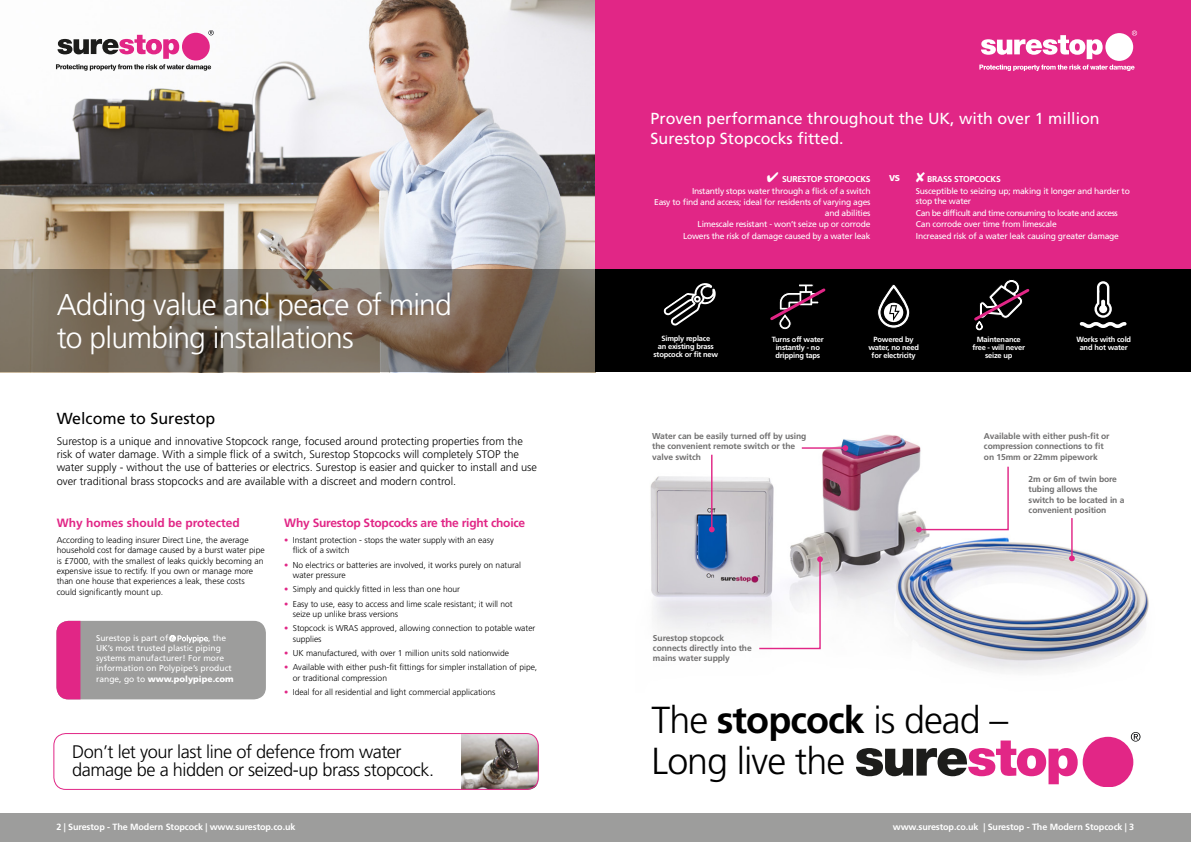
<style>
.page{position:relative;width:1191px;height:842px;background:#fff}
.page>*{position:absolute;margin:0;border:0;box-sizing:border-box;transform-origin:0 0}
.t1{font:300 37.6px/41.4px "Frutiger LT";letter-spacing:-.025em;color:#000}
.t2{font:300 30px/33px "Frutiger LT";letter-spacing:-.025em;color:#fff}
.t3{font:300 18.2px/18.2px "Frutiger LT";letter-spacing:-.025em;color:#000}
.t4{font:16px/19.2px "Frutiger LT";color:#fff}
.t5{font:16px "Frutiger LT";color:#000}
.t6{font:700 12px "Frutiger LT";letter-spacing:-.02em;color:#e12686}
.t7{font:700 12px "Frutiger LT";color:#e12686}
.t8{font:300 11px/13.2px "Frutiger LT";color:#000}
.t9{font:700 9px "Frutiger LT";letter-spacing:-.01em;color:#fff}
.t10{font:300 8.6px/10.3px "Frutiger LT";color:#000}
.t11{font:300 8.5px/10.2px "Frutiger LT";color:#000}
.t12{font:8.5px/11.6px "Frutiger LT";letter-spacing:-.025em;color:#fff;text-align:right}
.t13{font:700 8.5px/10.2px "Frutiger LT";letter-spacing:-.01em;color:#706f6f}
.t14{font:8.5px/10.2px "Frutiger LT";color:#fff}
.t15{font:900 8.5px "Frutiger LT";color:#fff}
.t16{font:700 7.5px/8px "Frutiger LT";letter-spacing:-.025em;color:#fff;text-align:center}
.s1{font-weight:900}
.s2{color:#e12686}
.s3{font-weight:700}
</style>
<div class="page">
<img style="left:0;top:0;width:595px;height:269px">
<img style="left:461px;top:735px;width:78px;height:55px">
<div style="left:53px;top:733px;width:486px;height:57px;border:1px solid #e12686;border-radius:12px"></div>
<div style="left:595px;top:0;width:596px;height:269px;background:#e12686"></div>
<svg style="left:0;top:269px;width:595px;height:103px;background:#776b5d"></svg>
<svg style="left:56px;top:30px;width:158px;height:41px"></svg>
<div style="left:0;top:814px;width:1191px;height:28px;background:#9d9d9c"></div>
<svg style="left:981px;top:35px;width:121px;height:24px"></svg>
<div style="left:1105px;top:33px;width:28px;height:28px;background:#fff;border-radius:50%"></div>
<svg style="left:1131px;top:30px;width:6px;height:6px"></svg>
<svg style="left:979px;top:65px;width:155px;height:6px"></svg>
<img style="left:650px;top:434px;width:499px;height:237px">
<svg style="left:916px;top:465px;width:93px;height:67px"></svg>
<hr style="left:711px;top:455px;width:1px;height:74px;background:#e12686">
<svg style="left:709px;top:527px;width:5px;height:5px"></svg>
<svg style="left:856px;top:732px;width:284px;height:55px"></svg>
<hr style="left:801px;top:447px;width:44px;height:2px;background:#e12686">
<svg style="left:842px;top:445px;width:6px;height:6px"></svg>
<hr style="left:1071px;top:518px;width:1px;height:40px;background:#e12686">
<svg style="left:1069px;top:555px;width:5px;height:6px"></svg>
<svg style="left:758px;top:556px;width:65px;height:94px"></svg>
<div style="left:56px;top:621px;width:210px;height:78px;background:#9d9d9c;border-radius:12px"></div>
<svg style="left:56px;top:621px;width:24px;height:78px;background:#e12f8a"></svg>
<svg style="left:170px;top:635px;width:38px;height:8px"></svg>
<div style="left:595px;top:269px;width:596px;height:103px;background:#000"></div>
<svg style="left:663px;top:283px;width:53px;height:43px"></svg>
<svg style="left:877px;top:284px;width:33px;height:45px"></svg>
<svg style="left:974px;top:279px;width:56px;height:52px"></svg>
<svg style="left:770px;top:284px;width:56px;height:46px"></svg>
<svg style="left:1079px;top:281px;width:47px;height:47px"></svg>
<h2 class="t2" style="left:57px;top:289px;width:397px">Adding value and peace of mind to plumbing installations</h2>
<h3 class="t5" style="left:57px;top:409px;width:160px">Welcome to Surestop</h3>
<p class="t8" style="left:57px;top:435px;width:482px">Surestop is a unique and innovative Stopcock range, focused around protecting properties from the risk of water damage. With a simple flick of a switch, Surestop Stopcocks will completely STOP the water supply - without the use of batteries or electrics. Surestop is easier and quicker to install and use over traditional brass stopcocks and are available with a discreet and modern control.</p>
<h3 class="t7" style="left:57px;top:516px;width:185px">Why homes should be protected</h3>
<p class="t10" style="left:57px;top:535px;width:210px">According to leading insurer Direct Line, the average household cost for damage caused by a burst water pipe is £7000, with the smallest of leaks quickly becoming an expensive issue to rectify. If you own or manage more than one house that experiences a leak, these costs could significantly mount up.</p>
<p class="t14" style="left:96px;top:633px;width:74px">Surestop is part of</p>
<p class="t14" style="left:96px;top:633px;width:139px;text-indent:112px">, the<br>UK’s most trusted plastic piping systems manufacturer! For more information on Polypipe’s product range, go to <span class="s1">www.polypipe.com</span></p>
<h3 class="t6" style="left:284px;top:516px;width:242px">Why Surestop Stopcocks are the right choice</h3>
<p class="t11" style="left:293px;top:535px;width:203px;text-indent:-8px"><span class="s2">•</span> Instant protection - stops the water supply with an easy flick of a switch</p>
<p class="t11" style="left:293px;top:560px;width:230px;text-indent:-8px"><span class="s2">•</span> No electrics or batteries are involved, it works purely on natural water pressure</p>
<p class="t11" style="left:284px;top:584px;width:177px"><span class="s2">•</span> Simply and quickly fitted in less than one hour</p>
<p class="t11" style="left:293px;top:599px;width:221px;text-indent:-8px"><span class="s2">•</span> Easy to use, easy to access and lime scale resistant; it will not seize up unlike brass versions</p>
<p class="t11" style="left:293px;top:623px;width:244px;text-indent:-8px"><span class="s2">•</span> Stopcock is WRAS approved, allowing connection to potable water supplies</p>
<p class="t11" style="left:284px;top:648px;width:226px"><span class="s2">•</span> UK manufactured, with over 1 million units sold nationwide</p>
<p class="t11" style="left:293px;top:662px;width:246px;text-indent:-8px"><span class="s2">•</span> Available with either push-fit fittings for simpler installation of pipe, or traditional compression</p>
<p class="t11" style="left:284px;top:687px;width:213px"><span class="s2">•</span> Ideal for all residential and light commercial applications</p>
<h3 class="t3" style="left:72px;top:743px;width:363px">Don’t let your last line of defence from water damage be a hidden or seized-up brass stopcock.</h3>
<h3 class="t4" style="left:650px;top:109px;width:450px">Proven performance throughout the UK, with over 1 million<br>Surestop Stopcocks fitted.</h3>
<p class="t12" style="left:654px;top:173px;width:218px">✔ <span class="s3">SURESTOP STOPCOCKS<br></span>Instantly stops water through a flick of a switch<br>Easy to find and access; ideal for residents of varying ages</p>
<p class="t12" style="left:683px;top:207px;width:189px">and abilities<br>Limescale resistant - won’t seize up or corrode<br>Lowers the risk of damage caused by a water leak</p>
<p class="t12" style="left:916px;top:173px;width:215px;text-align:left">✘ <span class="s3">BRASS STOPCOCKS<br></span>Susceptible to seizing up; making it longer and harder to</p>
<p class="t12" style="left:916px;top:195px;width:204px;text-align:left">stop the water<br>Can be difficult and time consuming to locate and access Can corrode over time from limescale<br>Increased risk of a water leak causing greater damage</p>
<p class="t15" style="left:889px;top:173px;width:13px">VS</p>
<p class="t16" style="left:653px;top:334px;width:66px">Simply replace<br>an existing brass stopcock or fit new</p>
<p class="t16" style="left:972px;top:335px;width:54px">Maintenance free - will never seize up</p>
<p class="t16" style="left:1076px;top:335px;width:56px">Works with cold and hot water</p>
<p class="t16" style="left:772px;top:335px;width:53px">Turns off water instantly - no dripping taps</p>
<p class="t16" style="left:868px;top:335px;width:52px">Powered by water, no need for electricity</p>
<p class="t13" style="left:652px;top:431px;width:156px">Water can be easily turned off by using the convenient remote switch or the valve switch</p>
<p class="t13" style="left:984px;top:431px;width:127px">Available with either push-fit or compression connections to fit on 15mm or 22mm pipework</p>
<p class="t13" style="left:1028px;top:474px;width:97px">2m or 6m of twin bore tubing allows the switch to be located in a convenient position</p>
<p class="t13" style="left:653px;top:633px;width:100px">Surestop stopcock connects directly into the mains water supply</p>
<h1 class="t1" style="left:651px;top:699px;width:358px">The <span class="s3">stopcock</span> is dead –<br>Long live the</h1>
<p class="t9" style="left:56px;top:821px;width:241px">2 | Surestop - The Modern Stopcock | www.surestop.co.uk</p>
<p class="t9" style="left:892px;top:821px;width:243px">www.surestop.co.uk | Surestop - The Modern Stopcock | 3</p>
</div>
